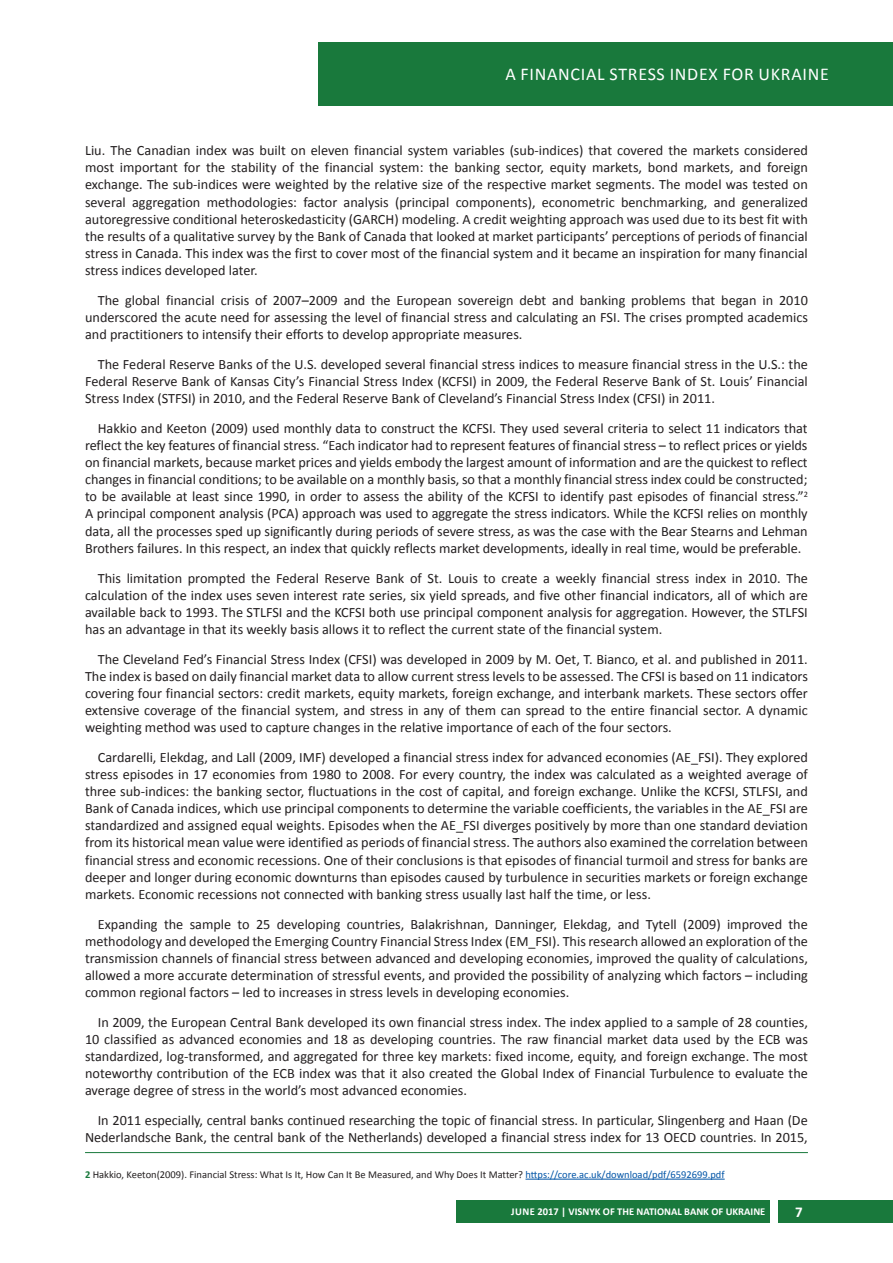
<style>
.page{position:relative;width:893px;height:1263px;background:#fff}
.page>*{position:absolute;margin:0;border:0;box-sizing:border-box;transform-origin:0 0}
.t1{font:18px "Calibri";letter-spacing:.04em;color:#fff}
.t2{font:700 15px "Calibri";color:#fff}
.t3{font:14.25px/17.1px "Calibri";letter-spacing:-.005em;color:#231f20;text-align:justify}
.t4{font:10.5px "Calibri";color:#231f20}
.t5{font:700 10.5px "Calibri";color:#fff}
.s1{font-weight:700;color:#19793c}
.s2{color:#0154a6}
</style>
<div class="page">
<div style="left:778px;top:1200px;width:115px;height:23px;background:#19793c"></div>
<div style="left:456px;top:1200px;width:314px;height:23px;background:#19793c"></div>
<div style="left:319px;top:42px;width:574px;height:64px;background:#19793c"></div>
<hr style="left:85px;top:1152px;width:723px;height:1px;background:#19793c">
<hr style="left:525px;top:1179px;width:200px;height:1px;background:#0154a6">
<p class="t1" style="left:505px;top:63px;width:325px">A FINANCIAL STRESS INDEX FOR UKRAINE</p>
<p class="t3" style="left:85px;top:142px;width:724px">Liu. The Canadian index was built on eleven financial system variables (sub-indices) that covered the markets considered most important for the stability of the financial system: the banking sector, equity markets, bond markets, and foreign exchange. The sub-indices were weighted by the relative size of the respective market segments. The model was tested on several aggregation methodologies: factor analysis (principal components), econometric benchmarking, and generalized autoregressive conditional heteroskedasticity (GARCH) modeling. A credit weighting approach was used due to its best fit with the results of a qualitative survey by the Bank of Canada that looked at market participants’ perceptions of periods of financial stress in Canada. This index was the first to cover most of the financial system and it became an inspiration for many financial stress indices developed later.</p>
<p class="t3" style="left:85px;top:292px;width:724px;text-indent:13px">The global financial crisis of 2007–2009 and the European sovereign debt and banking problems that began in 2010 underscored the acute need for assessing the level of financial stress and calculating an FSI. The crises prompted academics and practitioners to intensify their efforts to develop appropriate measures.</p>
<p class="t3" style="left:85px;top:356px;width:724px;text-indent:13px">The Federal Reserve Banks of the U.S. developed several financial stress indices to measure financial stress in the U.S.: the Federal Reserve Bank of Kansas City’s Financial Stress Index (KCFSI) in 2009, the Federal Reserve Bank of St. Louis’ Financial Stress Index (STFSI) in 2010, and the Federal Reserve Bank of Cleveland’s Financial Stress Index (CFSI) in 2011.</p>
<p class="t3" style="left:85px;top:420px;width:724px;text-indent:13px">Hakkio and Keeton (2009) used monthly data to construct the KCFSI. They used several criteria to select 11 indicators that reflect the key features of financial stress. “Each indicator had to represent features of financial stress – to reflect prices or yields on financial markets, because market prices and yields embody the largest amount of information and are the quickest to reflect changes in financial conditions; to be available on a monthly basis, so that a monthly financial stress index could be constructed; to be available at least since 1990, in order to assess the ability of the KCFSI to identify past episodes of financial stress.”<sup>2<br></sup>A principal component analysis (PCA) approach was used to aggregate the stress indicators. While the KCFSI relies on monthly data, all the processes sped up significantly during periods of severe stress, as was the case with the Bear Stearns and Lehman Brothers failures. In this respect, an index that quickly reflects market developments, ideally in real time, would be preferable.</p>
<p class="t3" style="left:85px;top:569px;width:724px;text-indent:13px">This limitation prompted the Federal Reserve Bank of St. Louis to create a weekly financial stress index in 2010. The calculation of the index uses seven interest rate series, six yield spreads, and five other financial indicators, all of which are available back to 1993. The STLFSI and the KCFSI both use principal component analysis for aggregation. However, the STLFSI has an advantage in that its weekly basis allows it to reflect the current state of the financial system.</p>
<p class="t3" style="left:85px;top:650px;width:724px;text-indent:13px">The Cleveland Fed’s Financial Stress Index (CFSI) was developed in 2009 by M. Oet, T. Bianco, et al. and published in 2011.<br>The index is based on daily financial market data to allow current stress levels to be assessed. The CFSI is based on 11 indicators covering four financial sectors: credit markets, equity markets, foreign exchange, and interbank markets. These sectors offer extensive coverage of the financial system, and stress in any of them can spread to the entire financial sector. A dynamic weighting method was used to capture changes in the relative importance of each of the four sectors.</p>
<p class="t3" style="left:85px;top:749px;width:724px;text-indent:13px">Cardarelli, Elekdag, and Lall (2009, IMF) developed a financial stress index for advanced economies (AE_FSI). They explored stress episodes in 17 economies from 1980 to 2008. For every country, the index was calculated as a weighted average of three sub-indices: the banking sector, fluctuations in the cost of capital, and foreign exchange. Unlike the KCFSI, STLFSI, and Bank of Canada indices, which use principal components to determine the variable coefficients, the variables in the AE_FSI are standardized and assigned equal weights. Episodes when the AE_FSI diverges positively by more than one standard deviation from its historical mean value were identified as periods of financial stress. The authors also examined the correlation between financial stress and economic recessions. One of their conclusions is that episodes of financial turmoil and stress for banks are deeper and longer during economic downturns than episodes caused by turbulence in securities markets or foreign exchange markets. Economic recessions not connected with banking stress usually last half the time, or less.</p>
<p class="t3" style="left:85px;top:915px;width:724px;text-indent:13px">Expanding the sample to 25 developing countries, Balakrishnan, Danninger, Elekdag, and Tytell (2009) improved the methodology and developed the Emerging Country Financial Stress Index (EM_FSI). This research allowed an exploration of the transmission channels of financial stress between advanced and developing economies, improved the quality of calculations, allowed a more accurate determination of stressful events, and provided the possibility of analyzing which factors – including common regional factors – led to increases in stress levels in developing economies.</p>
<p class="t3" style="left:85px;top:1014px;width:724px;text-indent:13px">In 2009, the European Central Bank developed its own financial stress index. The index applied to a sample of 28 counties, 10 classified as advanced economies and 18 as developing countries. The raw financial market data used by the ECB was standardized, log-transformed, and aggregated for three key markets: fixed income, equity, and foreign exchange. The most noteworthy contribution of the ECB index was that it also created the Global Index of Financial Turbulence to evaluate the average degree of stress in the world’s most advanced economies.</p>
<p class="t3" style="left:85px;top:1112px;width:724px;text-align:right">In 2011 especially, central banks continued researching the topic of financial stress. In particular, Slingenberg and Haan (De<br>Nederlandsche Bank, the central bank of the Netherlands) developed a financial stress index for 13 OECD countries. In 2015,</p>
<p class="t4" style="left:85px;top:1168px;width:641px"><span class="s1">2</span> Hakkio, Keeton(2009). Financial Stress: What Is It, How Can It Be Measured, and Why Does It Matter? <span class="s2">https://core.ac.uk/download/pdf/6592699.pdf</span></p>
<p class="t5" style="left:511px;top:1205px;width:249px">JUNE 2017 | VISNYK OF THE NATIONAL BANK OF UKRAINE</p>
<p class="t2" style="left:795px;top:1202px;width:9px">7</p>
</div>
